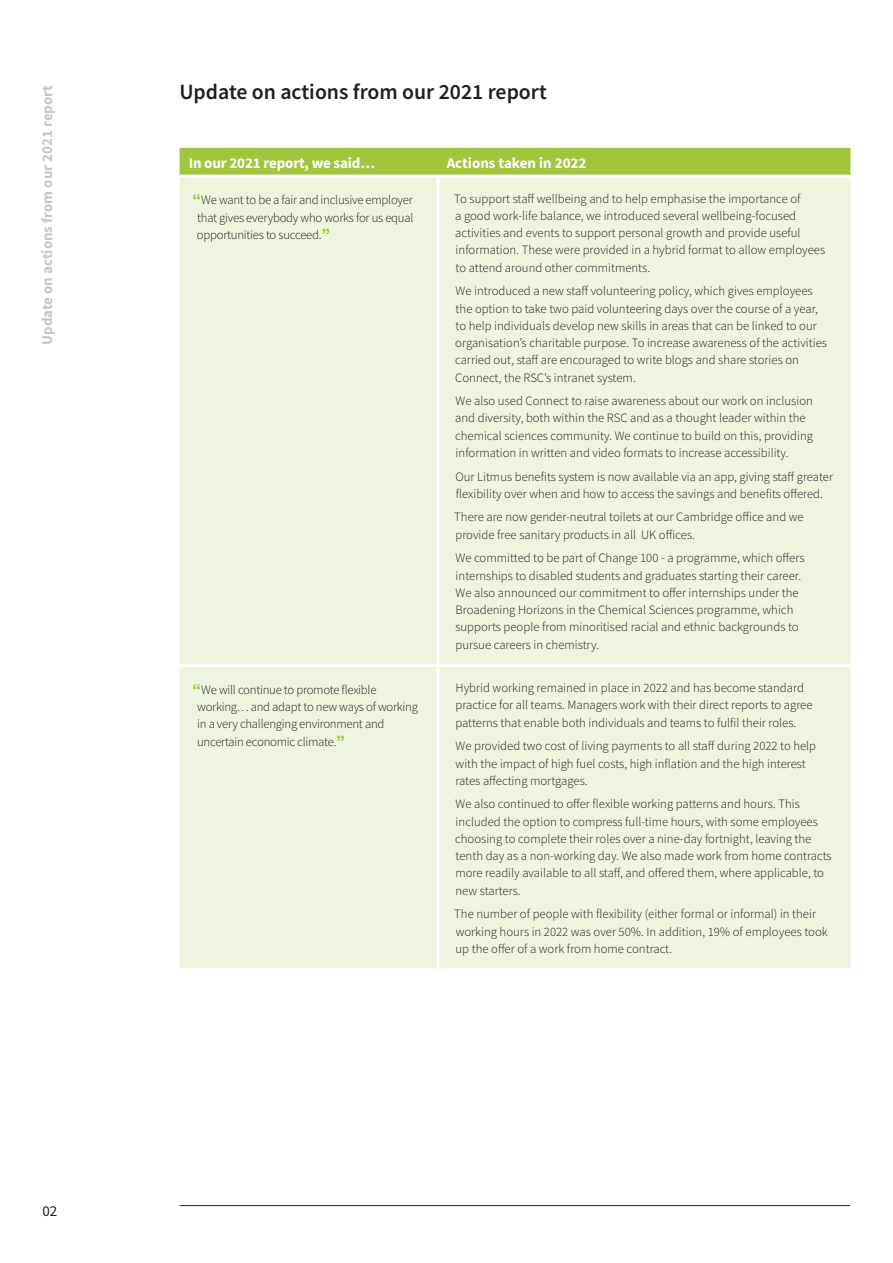
<style>
.page{position:relative;width:893px;height:1263px;background:#fff}
.page>*{position:absolute;margin:0;border:0;box-sizing:border-box;transform-origin:0 0}
.t1{font:600 21.75px "Source Sans Pro";color:#1d1e1f}
.t2{font:700 15px "Source Sans Pro";letter-spacing:-.01em;color:#fff}
.t3{font:700 15px "Source Sans Pro";color:#c7c7c7}
.t4{font:15px "Source Sans Pro";color:#1d1e1f}
.t5{font:300 12.75px/17.2px "Source Sans Pro";color:#1d1e1f}
.t6{font:300 12.75px/17.2px "Source Sans Pro";letter-spacing:-.02em;color:#1d1e1f}
.s1{font-weight:900;font-size:15px;color:#a0c63e}
</style>
<div class="page">
<div style="left:180px;top:148px;width:670px;height:27px;background:#a0c63e"></div>
<div style="left:180px;top:178px;width:670px;height:790px;background:#eff4df"></div>
<hr style="left:438px;top:664px;width:412px;height:3px;background:#fff">
<hr style="left:436px;top:667px;width:3px;height:301px;background:#fff">
<hr style="left:436px;top:178px;width:3px;height:486px;background:#fff">
<hr style="left:180px;top:664px;width:258px;height:3px;background:#fff">
<hr style="left:180px;top:1205px;width:670px;height:1px;background:#1d1e1f">
<p class="t3" style="left:37px;top:345px;width:261px;rotate:-90deg">Update on actions from our 2021 report</p>
<p class="t4" style="left:43px;top:1202px;width:16px">02</p>
<h1 class="t1" style="left:179px;top:78px;width:369px">Update on actions from our 2021 report</h1>
<p class="t2" style="left:189px;top:152px;width:188px">In our 2021 report, we said…</p>
<p class="t2" style="left:447px;top:152px;width:141px">Actions taken in 2022</p>
<p class="t5" style="left:197px;top:191px;width:218px;text-align:justify;text-indent:-4px"><span class="s1">“</span>We want to be a fair and inclusive employer that gives everybody who works for us equal opportunities to succeed.<span class="s1">”</span></p>
<p class="t5" style="left:454px;top:190px;width:372px">To support staff wellbeing and to help emphasise the importance of<br>a good work-life balance, we introduced several wellbeing-focused activities and events to support personal growth and provide useful information. These were provided in a hybrid format to allow employees to attend around other commitments.</p>
<p class="t5" style="left:455px;top:282px;width:373px">We introduced a new staff volunteering policy, which gives employees the option to take two paid volunteering days over the course of a year, to help individuals develop new skills in areas that can be linked to our organisation’s charitable purpose. To increase awareness of the activities carried out, staff are encouraged to write blogs and share stories on Connect, the RSC’s intranet system.</p>
<p class="t5" style="left:455px;top:392px;width:359px">We also used Connect to raise awareness about our work on inclusion and diversity, both within the RSC and as a thought leader within the chemical sciences community. We continue to build on this, providing information in written and video formats to increase accessibility.</p>
<p class="t5" style="left:455px;top:468px;width:379px">Our Litmus benefits system is now available via an app, giving staff greater flexibility over when and how to access the savings and benefits offered.</p>
<p class="t5" style="left:454px;top:509px;width:351px">There are now gender-neutral toilets at our Cambridge office and we provide free sanitary products in all UK offices.</p>
<p class="t5" style="left:455px;top:549px;width:351px">We committed to be part of Change 100 - a programme, which offers internships to disabled students and graduates starting their career.<br>We also announced our commitment to offer internships under the Broadening Horizons in the Chemical Sciences programme, which supports people from minoritised racial and ethnic backgrounds to pursue careers in chemistry.</p>
<p class="t6" style="left:197px;top:681px;width:222px;text-indent:-4px"><span class="s1">“</span>We will continue to promote flexible working… and adapt to new ways of working in a very challenging environment and uncertain economic climate.<span class="s1">”</span></p>
<p class="t5" style="left:455px;top:679px;width:359px">Hybrid working remained in place in 2022 and has become standard practice for all teams. Managers work with their direct reports to agree patterns that enable both individuals and teams to fulfil their roles.</p>
<p class="t5" style="left:455px;top:737px;width:362px">We provided two cost of living payments to all staff during 2022 to help with the impact of high fuel costs, high inflation and the high interest rates affecting mortgages.</p>
<p class="t5" style="left:455px;top:795px;width:378px">We also continued to offer flexible working patterns and hours. This included the option to compress full-time hours, with some employees choosing to complete their roles over a nine-day fortnight, leaving the tenth day as a non-working day. We also made work from home contracts more readily available to all staff, and offered them, where applicable, to new starters.</p>
<p class="t5" style="left:454px;top:905px;width:375px">The number of people with flexibility (either formal or informal) in their working hours in 2022 was over 50%. In addition, 19% of employees took up the offer of a work from home contract.</p>
</div>
